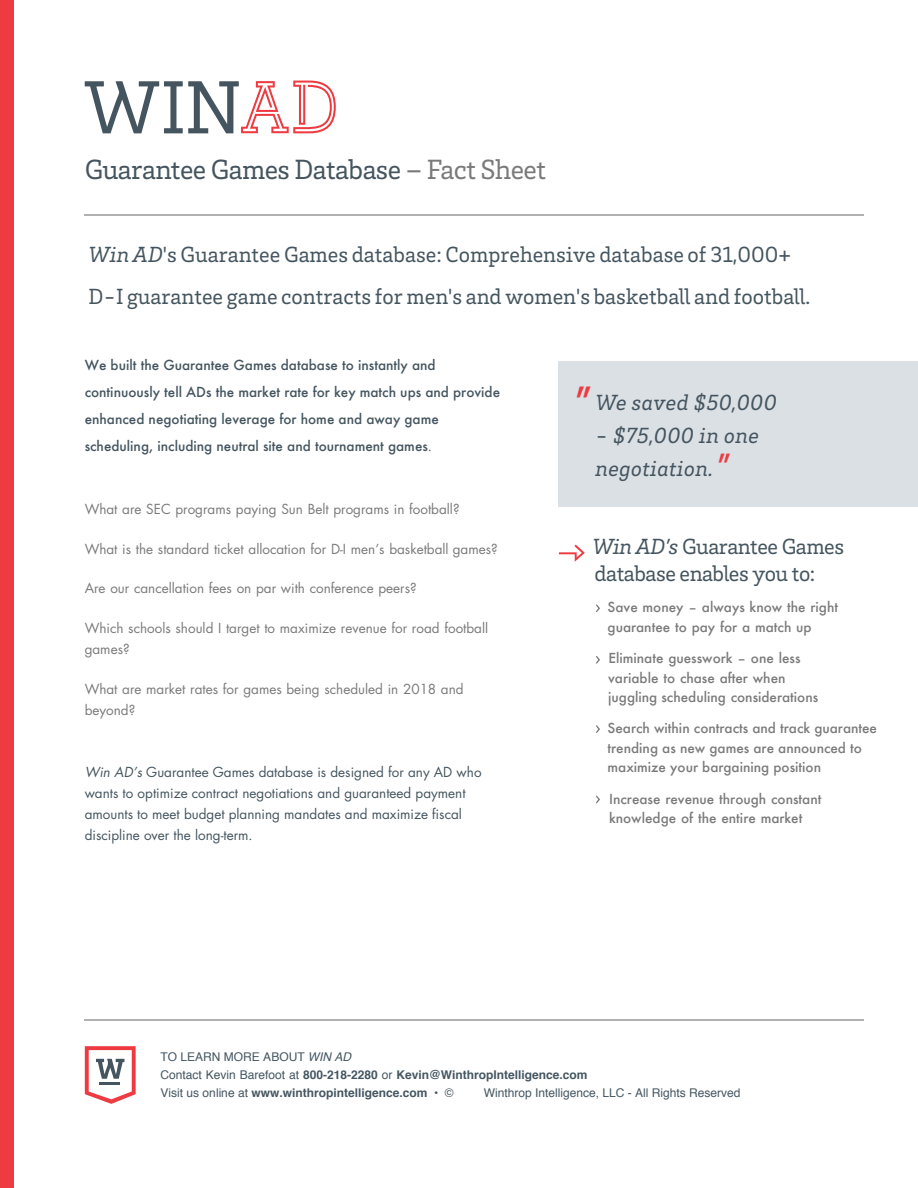
<style>
.page{position:relative;width:918px;height:1188px;background:#fff}
.page>*{position:absolute;margin:0;border:0;box-sizing:border-box;transform-origin:0 0}
.t1{font:italic 49.5px "Brix Slab";color:#ee3a41}
.t2{font:italic 40.5px "Brix Slab";color:#ee3a41}
.t3{font:28.5px "Brix Slab";letter-spacing:-.02em;color:#45555f}
.t4{font:22.5px/42.5px "Brix Slab";color:#45555f}
.t5{font:22.5px/27px "Brix Slab";letter-spacing:-.02em;color:#45555f}
.t6{font:italic 22.5px/33px "Brix Slab";letter-spacing:.015em;color:#45555f}
.t7{font:500 13.5px/19.5px "Futura";color:#797a79}
.t8{font:13.5px/21px "Futura";color:#797a79}
.t9{font:500 13.5px/27px "Futura";color:#45555f}
.t10{font:13.5px/21px "Futura";color:#45555f}
.t11{font:700 12px/18px "Helvetica";color:#455661}
.t12{font:12px "Helvetica";color:#455661}
.s1{color:#797a79}
.s2{font-style:italic}
.s3{font-weight:400}
.s4{font-weight:400;font-style:italic}
</style>
<div class="page">
<div style="left:559px;top:361px;width:359px;height:146px;background:#dbe0e5"></div>
<div style="left:0;top:0;width:14px;height:1188px;background:#ee3a41"></div>
<svg style="left:84px;top:81px;width:252px;height:52px"></svg>
<svg style="left:559px;top:545px;width:26px;height:17px"></svg>
<svg style="left:596px;top:656px;width:4px;height:8px"></svg>
<svg style="left:596px;top:604px;width:4px;height:8px"></svg>
<svg style="left:596px;top:725px;width:4px;height:8px"></svg>
<svg style="left:596px;top:795px;width:4px;height:8px"></svg>
<hr style="left:85px;top:1019px;width:779px;height:1px;background:#b2b1b1">
<hr style="left:85px;top:215px;width:779px;height:1px;background:#b2b1b1">
<svg style="left:85px;top:1046px;width:51px;height:58px"></svg>
<hr style="left:99px;top:1083px;width:21px;height:2px;background:#45555f">
<h3 class="t3" style="left:85px;top:151px;width:463px">Guarantee Games Database <span class="s1">– Fact Sheet</span></h3>
<h3 class="t4" style="left:88px;top:232px;width:724px"><span class="s2">Win AD</span>'s Guarantee Games database: Comprehensive database of 31,000+<br>D-I guarantee game contracts for men's and women's basketball and football.</h3>
<p class="t9" style="left:85px;top:351px;width:417px">We built the Guarantee Games database to instantly and continuously tell ADs the market rate for key match ups and provide enhanced negotiating leverage for home and away game scheduling, including neutral site and tournament games<span class="s3">.</span></p>
<p class="t8" style="left:85px;top:498px;width:376px">What are SEC programs paying Sun Belt programs in football?</p>
<p class="t8" style="left:85px;top:538px;width:415px">What is the standard ticket allocation for D-I men’s basketball games?</p>
<p class="t8" style="left:85px;top:578px;width:334px">Are our cancellation fees on par with conference peers?</p>
<p class="t8" style="left:85px;top:617px;width:405px">Which schools should I target to maximize revenue for road football games?</p>
<p class="t8" style="left:85px;top:678px;width:381px">What are market rates for games being scheduled in 2018 and beyond?</p>
<p class="t10" style="left:85px;top:761px;width:398px"><span class="s2">Win AD’s</span> Guarantee Games database is designed for any AD who wants to optimize contract negotiations and guaranteed payment amounts to meet budget planning mandates and maximize fiscal discipline over the long-term.</p>
<h1 class="t1" style="left:573px;top:371px;width:18px">”</h1>
<h3 class="t6" style="left:595px;top:385px;width:183px">We saved $50,000</h3>
<h3 class="t6" style="left:595px;top:418px;width:165px">- $75,000 in one negotiation.</h3>
<h2 class="t2" style="left:716px;top:440px;width:15px">”</h2>
<h3 class="t5" style="left:592px;top:532px;width:253px"><span class="s2">Win AD’s</span> Guarantee Games database enables you to:</h3>
<p class="t7" style="left:608px;top:598px;width:232px">Save money – always know the right guarantee to pay for a match up</p>
<p class="t7" style="left:608px;top:648px;width:212px">Eliminate guesswork – one less variable to chase after when juggling scheduling considerations</p>
<p class="t7" style="left:608px;top:718px;width:271px">Search within contracts and track guarantee trending as new games are announced to maximize your bargaining position</p>
<p class="t7" style="left:609px;top:789px;width:214px">Increase revenue through constant knowledge of the entire market</p>
<p class="t11" style="left:161px;top:1047px;width:428px"><span class="s3">TO LEARN MORE ABOUT</span> <span class="s4">WIN AD<br></span><span class="s3">Contact Kevin Barefoot at</span> 800-218-2280 <span class="s3">or</span> Kevin@WinthropIntelligence.com<br><span class="s3">Visit us online at</span> www.winthropintelligence.com <span class="s3">• ©</span></p>
<p class="t12" style="left:484px;top:1083px;width:258px">Winthrop Intelligence, LLC - All Rights Reserved</p>
</div>
